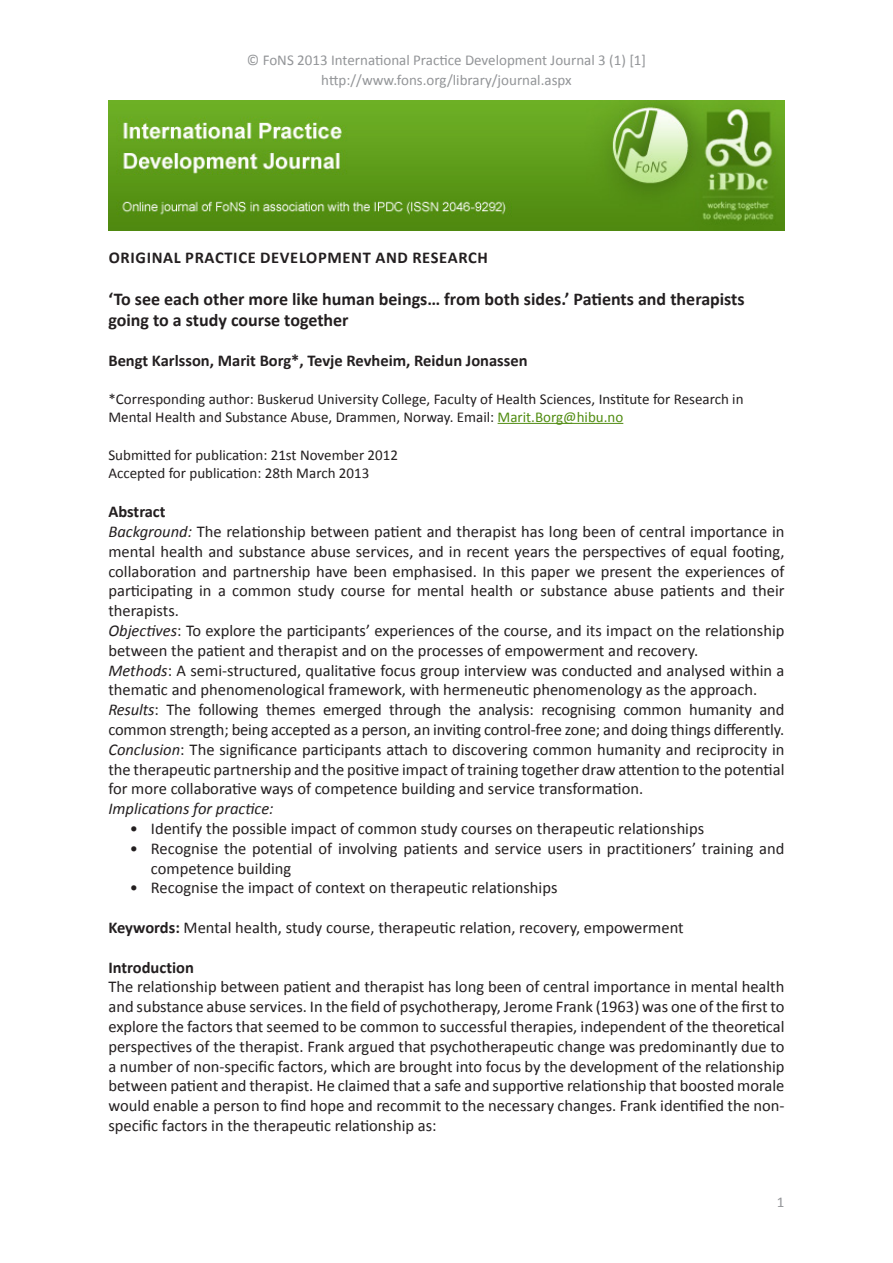
<style>
.page{position:relative;width:893px;height:1263px;background:#fff}
.page>*{position:absolute;margin:0;border:0;box-sizing:border-box;transform-origin:0 0}
.Paper_Title{font:700 18px/21.6px "Calibri";color:#231f20}
.Body{font:16.5px/19.8px "Calibri";color:#231f20}
.Author_Name{font:700 16.5px "Calibri";color:#231f20}
.PAPER_TYPE{font:700 16.5px "Calibri";letter-spacing:.04em;color:#231f20}
.Body-2{font:italic 16.5px "Calibri";color:#231f20}
.Xhead_1{font:700 16.5px "Calibri";color:#231f20}
.Workplace{font:15px/18px "Calibri";color:#231f20}
.Page_number{font:15px "Calibri";color:#939598}
.Submit_accept{font:15px "Calibri";color:#231f20}
.s1{color:#508c11}
.s2{font-style:italic}
.s3{font-weight:700}
</style>
<div class="page">
<hr style="left:498px;top:423px;width:125px;height:1px;background:#508c11">
<img style="left:108px;top:101px;width:676px;height:129px">
<p class="Page_number" style="left:247px;top:51px;width:401px">© FoNS 2013 International Practice Development Journal 3 (1) [1]</p>
<p class="Page_number" style="left:321px;top:71px;width:252px">http://www.fons.org/library/journal.aspx</p>
<p class="PAPER_TYPE" style="left:109px;top:248px;width:381px">ORIGINAL PRACTICE DEVELOPMENT AND RESEARCH</p>
<p class="Paper_Title" style="left:108px;top:287px;width:638px">‘To see each other more like human beings… from both sides.’ Patients and therapists going to a study course together</p>
<p class="Author_Name" style="left:108px;top:350px;width:421px">Bengt Karlsson, Marit Borg*, Tevje Revheim, Reidun Jonassen</p>
<p class="Workplace" style="left:108px;top:389px;width:637px">*Corresponding author: Buskerud University College, Faculty of Health Sciences, Institute for Research in<br>Mental Health and Substance Abuse, Drammen, Norway. Email: <span class="s1">Marit.Borg@hibu.no</span></p>
<p class="Submit_accept" style="left:108px;top:445px;width:291px">Submitted for publication: 21st November 2012</p>
<p class="Submit_accept" style="left:108px;top:463px;width:262px">Accepted for publication: 28th March 2013</p>
<p class="Xhead_1" style="left:108px;top:501px;width:59px">Abstract</p>
<p class="Body" style="left:108px;top:521px;width:678px;text-align:justify"><span class="s2">Background:</span> The relationship between patient and therapist has long been of central importance in mental health and substance abuse services, and in recent years the perspectives of equal footing, collaboration and partnership have been emphasised. In this paper we present the experiences of participating in a common study course for mental health or substance abuse patients and their therapists.</p>
<p class="Body" style="left:108px;top:620px;width:678px"><span class="s2">Objectives</span>: To explore the participants’ experiences of the course, and its impact on the relationship between the patient and therapist and on the processes of empowerment and recovery.</p>
<p class="Body" style="left:108px;top:659px;width:678px"><span class="s2">Methods</span>: A semi-structured, qualitative focus group interview was conducted and analysed within a thematic and phenomenological framework, with hermeneutic phenomenology as the approach.</p>
<p class="Body" style="left:108px;top:699px;width:677px"><span class="s2">Results</span>: The following themes emerged through the analysis: recognising common humanity and common strength; being accepted as a person, an inviting control-free zone; and doing things differently.</p>
<p class="Body" style="left:108px;top:738px;width:678px;text-align:justify"><span class="s2">Conclusion</span>: The significance participants attach to discovering common humanity and reciprocity in the therapeutic partnership and the positive impact of training together draw attention to the potential for more collaborative ways of competence building and service transformation.</p>
<p class="Body-2" style="left:108px;top:798px;width:167px">Implications for practice:</p>
<p class="Body" style="left:130px;top:818px;width:576px">• Identify the possible impact of common study courses on therapeutic relationships</p>
<p class="Body" style="left:151px;top:837px;width:635px;text-indent:-21px">• Recognise the potential of involving patients and service users in practitioners’ training and competence building</p>
<p class="Body" style="left:130px;top:877px;width:429px">• Recognise the impact of context on therapeutic relationships</p>
<p class="Body" style="left:108px;top:917px;width:577px"><span class="s3">Keywords:</span> Mental health, study course, therapeutic relation, recovery, empowerment</p>
<p class="Xhead_1" style="left:108px;top:957px;width:87px">Introduction</p>
<p class="Body" style="left:108px;top:976px;width:678px;text-align:justify">The relationship between patient and therapist has long been of central importance in mental health and substance abuse services. In the field of psychotherapy, Jerome Frank (1963) was one of the first to explore the factors that seemed to be common to successful therapies, independent of the theoretical perspectives of the therapist. Frank argued that psychotherapeutic change was predominantly due to a number of non-specific factors, which are brought into focus by the development of the relationship between patient and therapist. He claimed that a safe and supportive relationship that boosted morale would enable a person to find hope and recommit to the necessary changes. Frank identified the non&shy;specific factors in the therapeutic relationship as:</p>
<p class="Page_number" style="left:777px;top:1193px;width:9px">1</p>
</div>
